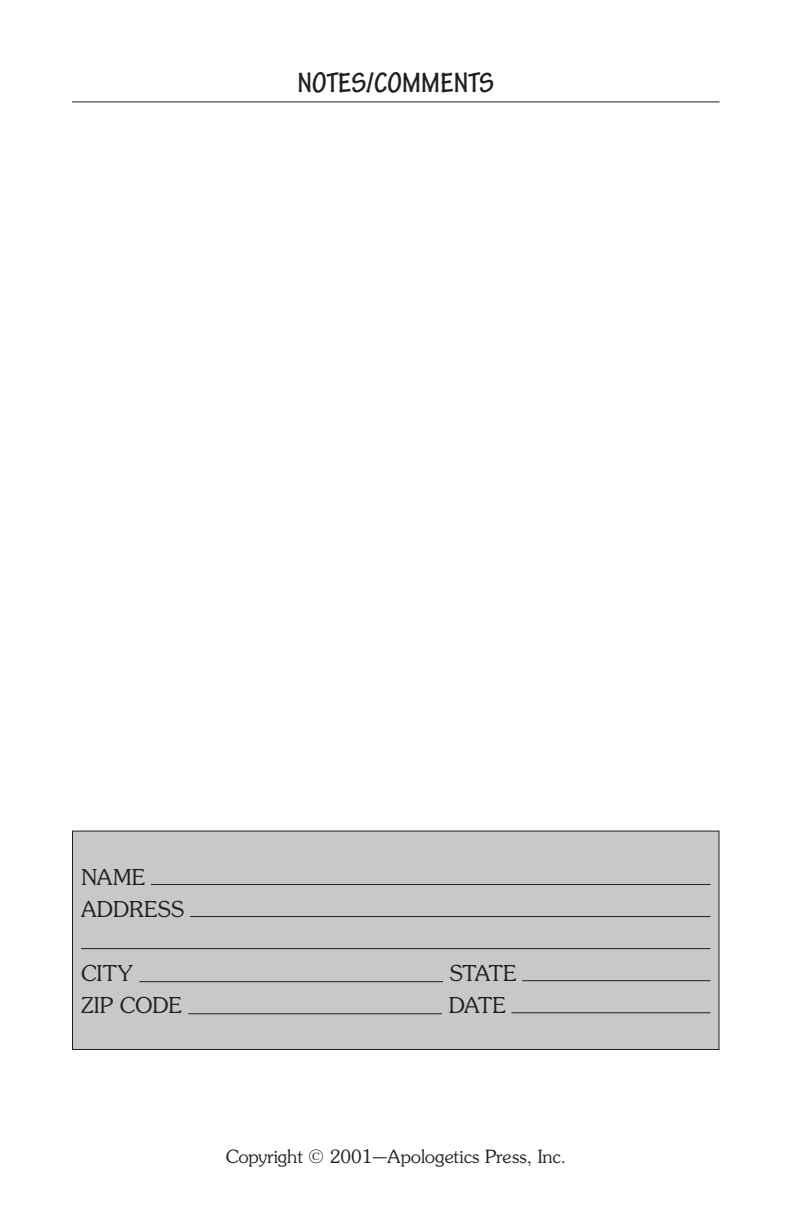
<style>
.page{position:relative;width:792px;height:1224px;background:#fff}
.page>*{position:absolute;margin:0;border:0;box-sizing:border-box;transform-origin:0 0}
.Notes_Comments{font:700 condensed 30px "Tekton Pro";color:#231f20}
.Address_footer{font:24px "Souvenir Light DTC";letter-spacing:.005em;color:#231f20}
.Copyright{font:20px "Souvenir Light DTC";color:#231f20}
</style>
<div class="page">
<hr style="left:72px;top:101px;width:648px;height:1px;background:#231f20">
<div style="left:72px;top:831px;width:647px;height:219px;background:#c7c8ca"></div>
<hr style="left:81px;top:884px;width:629px;height:1px;background:#231f20">
<div style="left:81px;top:867px;width:70px;height:20px;background:#c7c8ca"></div>
<hr style="left:81px;top:916px;width:629px;height:1px;background:#231f20">
<div style="left:81px;top:899px;width:109px;height:20px;background:#c7c8ca"></div>
<hr style="left:81px;top:948px;width:629px;height:1px;background:#231f20">
<hr style="left:81px;top:980px;width:629px;height:1px;background:#231f20">
<div style="left:81px;top:963px;width:441px;height:20px;background:#c7c8ca"></div>
<hr style="left:81px;top:1012px;width:629px;height:1px;background:#231f20">
<div style="left:81px;top:995px;width:430px;height:20px;background:#c7c8ca"></div>
<hr style="left:139px;top:981px;width:304px;height:1px;background:#231f20">
<hr style="left:188px;top:1013px;width:254px;height:1px;background:#231f20">
<div style="left:72px;top:831px;width:648px;height:219px;border:1px solid #231f20"></div>
<p class="Notes_Comments" style="left:297px;top:65px;width:198px">NOTES/COMMENTS</p>
<p class="Address_footer" style="left:81px;top:864px;width:65px">NAME</p>
<p class="Address_footer" style="left:81px;top:896px;width:105px">ADDRESS</p>
<p class="Address_footer" style="left:81px;top:960px;width:53px">CITY</p>
<p class="Address_footer" style="left:450px;top:960px;width:68px">STATE</p>
<p class="Address_footer" style="left:81px;top:993px;width:102px">ZIP CODE</p>
<p class="Address_footer" style="left:449px;top:993px;width:58px">DATE</p>
<p class="Copyright" style="left:226px;top:1146px;width:342px">Copyright © 2001—Apologetics Press, Inc.</p>
</div>
